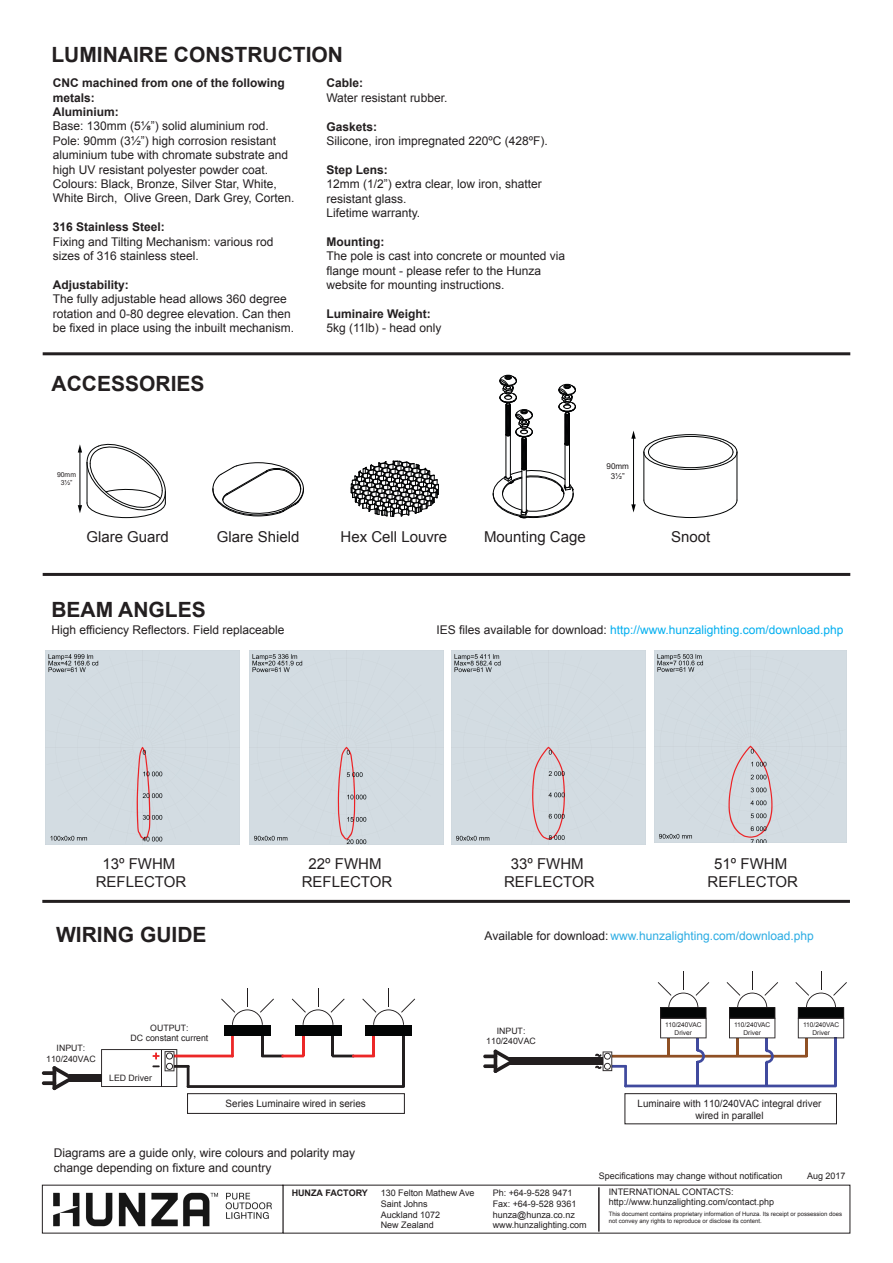
<style>
.page{position:relative;width:893px;height:1263px;background:#fff}
.page>*{position:absolute;margin:0;border:0;box-sizing:border-box;transform-origin:0 0}
.t1{font:700 21px "Arial";color:#231f20}
.t2{font:700 21px "Arial";color:#221e1f}
.t3{font:15px/18px "Arial";color:#231f20;text-align:center}
.t4{font:12px/14.4px "Arial";color:#231f20}
.t5{font:700 12px/14.4px "Arial";color:#231f20}
.t6{font:12px/14.4px "Arial";color:#221e1f}
.t7{font:12px "Arial";color:#00aeef}
.t8{font:12px "Arial";color:#2bace3}
.t9{font:10.05px/12.1px "Arial";color:#221e1f;text-align:center}
.t10{font:9px/10.8px "Arial";color:#231f20}
.t11{font:700 9px "Arial";color:#231f20}
.t12{font:8.7px/10.5px "Arial";color:#221e1f;text-align:center}
.t13{font:8.1px/9.8px "Arial";color:#231f20;text-align:center}
.t14{font:6.9px/8.2px "Arial";color:#231f20;text-align:center}
.t15{font:6.6px/7.8px "Arial";color:#231f20;text-align:center}
.t16{font:6px/7.2px "Arial";color:#231f20}
.s1{color:#231f20}
.s2{color:#221e1f}
</style>
<div class="page">
<svg style="left:643px;top:500px;width:94px;height:18px"></svg>
<hr style="left:644px;top:452px;width:1px;height:48px;background:#030505">
<hr style="left:737px;top:452px;width:1px;height:48px;background:#030505">
<svg style="left:643px;top:434px;width:94px;height:36px"></svg>
<hr style="left:633px;top:437px;width:1px;height:69px;background:#010203">
<svg style="left:631px;top:431px;width:5px;height:8px"></svg>
<svg style="left:631px;top:504px;width:5px;height:8px"></svg>
<svg style="left:351px;top:461px;width:88px;height:56px"></svg>
<svg style="left:493px;top:375px;width:83px;height:143px"></svg>
<div style="left:45px;top:650px;width:194px;height:194px;background:#d3dce2"></div>
<div style="left:249px;top:650px;width:194px;height:194px;background:#d3dce2"></div>
<div style="left:452px;top:650px;width:194px;height:194px;background:#d3dce2"></div>
<div style="left:654px;top:650px;width:192px;height:193px;background:#d3dce2"></div>
<hr style="left:43px;top:352px;width:807px;height:3px;background:#231f20">
<svg style="left:78px;top:443px;width:88px;height:75px"></svg>
<hr style="left:43px;top:573px;width:807px;height:3px;background:#231f20">
<hr style="left:261px;top:1032px;width:3px;height:24px;background:#221e1f">
<hr style="left:332px;top:1032px;width:2px;height:24px;background:#221e1f">
<hr style="left:402px;top:1032px;width:3px;height:54px;background:#221e1f">
<hr style="left:231px;top:1030px;width:3px;height:27px;background:#ec2727">
<hr style="left:302px;top:1032px;width:2px;height:24px;background:#ec2727">
<hr style="left:372px;top:1032px;width:3px;height:24px;background:#ec2727">
<div style="left:365px;top:1025px;width:47px;height:11px;background:#030505"></div>
<svg style="left:362px;top:988px;width:53px;height:37px"></svg>
<div style="left:295px;top:1025px;width:46px;height:11px;background:#030505"></div>
<svg style="left:292px;top:988px;width:53px;height:37px"></svg>
<div style="left:224px;top:1025px;width:47px;height:11px;background:#030505"></div>
<svg style="left:221px;top:988px;width:53px;height:37px"></svg>
<hr style="left:168px;top:1054px;width:66px;height:3px;background:#ec2727">
<hr style="left:168px;top:1065px;width:22px;height:3px;background:#221e1f">
<svg style="left:101px;top:1049px;width:76px;height:38px"></svg>
<hr style="left:261px;top:1054px;width:23px;height:3px;background:#221e1f">
<hr style="left:332px;top:1054px;width:23px;height:3px;background:#221e1f">
<hr style="left:281px;top:1054px;width:23px;height:3px;background:#ec2727">
<hr style="left:352px;top:1054px;width:23px;height:3px;background:#ec2727">
<div style="left:69px;top:1074px;width:33px;height:8px;background:#221e1f"></div>
<hr style="left:187px;top:1065px;width:3px;height:23px;background:#221e1f">
<hr style="left:187px;top:1085px;width:218px;height:3px;background:#221e1f">
<svg style="left:52px;top:1066px;width:17px;height:24px"></svg>
<svg style="left:42px;top:1071px;width:14px;height:4px"></svg>
<svg style="left:42px;top:1081px;width:14px;height:4px"></svg>
<div style="left:625px;top:1093px;width:212px;height:31px;border:1px solid #231f20"></div>
<hr style="left:42px;top:900px;width:808px;height:3px;background:#221e1f">
<hr style="left:834px;top:1038px;width:3px;height:48px;background:#404a9e">
<hr style="left:805px;top:1038px;width:3px;height:18px;background:#8f5024">
<hr style="left:606px;top:1055px;width:202px;height:2px;background:#8f5024">
<hr style="left:606px;top:1065px;width:21px;height:3px;background:#404a9e">
<div style="left:509px;top:1058px;width:94px;height:7px;background:#221e1f"></div>
<hr style="left:624px;top:1065px;width:3px;height:22px;background:#404a9e">
<hr style="left:624px;top:1084px;width:213px;height:3px;background:#404a9e">
<hr style="left:697px;top:1062px;width:2px;height:24px;background:#404a9e">
<hr style="left:765px;top:1062px;width:3px;height:24px;background:#404a9e">
<svg style="left:493px;top:1049px;width:22px;height:24px"></svg>
<svg style="left:483px;top:1054px;width:14px;height:4px"></svg>
<svg style="left:483px;top:1064px;width:14px;height:4px"></svg>
<svg style="left:658px;top:972px;width:51px;height:91px"></svg>
<svg style="left:727px;top:972px;width:51px;height:91px"></svg>
<svg style="left:795px;top:972px;width:52px;height:66px"></svg>
<svg style="left:595px;top:1051px;width:17px;height:20px"></svg>
<hr style="left:598px;top:1187px;width:2px;height:44px;background:#231f20">
<img style="left:53px;top:1192px;width:219px;height:35px">
<div style="left:187px;top:1093px;width:218px;height:21px;border:1px solid #231f20"></div>
<svg style="left:213px;top:462px;width:91px;height:54px"></svg>
<h1 class="t1" style="left:51px;top:41px;width:293px">LUMINAIRE CONSTRUCTION</h1>
<p class="t5" style="left:53px;top:76px;width:234px">CNC machined from one of the following metals:<br>Aluminium:</p>
<p class="t4" style="left:53px;top:119px;width:243px">Base: 130mm (5⅛”) solid aluminium rod.<br>Pole: 90mm (3½”) high corrosion resistant aluminium tube with chromate substrate and high UV resistant polyester powder coat.<br>Colours: Black, Bronze, Silver Star, White, White Birch, Olive Green, Dark Grey, Corten.</p>
<p class="t5" style="left:53px;top:220px;width:114px">316 Stainless Steel:</p>
<p class="t4" style="left:53px;top:234px;width:222px">Fixing and Tilting Mechanism: various rod sizes of 316 stainless steel.</p>
<p class="t5" style="left:53px;top:278px;width:78px">Adjustability:</p>
<p class="t4" style="left:53px;top:292px;width:243px">The fully adjustable head allows 360 degree rotation and 0-80 degree elevation. Can then be fixed in place using the inbuilt mechanism.</p>
<p class="t5" style="left:326px;top:76px;width:38px">Cable:</p>
<p class="t4" style="left:326px;top:91px;width:122px">Water resistant rubber.</p>
<p class="t5" style="left:326px;top:120px;width:52px">Gaskets:</p>
<p class="t4" style="left:326px;top:134px;width:223px">Silicone, iron impregnated 220ºC (428ºF).</p>
<p class="t5" style="left:326px;top:163px;width:63px">Step Lens:</p>
<p class="t4" style="left:326px;top:177px;width:217px">12mm (1/2”) extra clear, low iron, shatter resistant glass.<br>Lifetime warranty.</p>
<p class="t5" style="left:326px;top:235px;width:59px">Mounting:</p>
<p class="t4" style="left:326px;top:249px;width:240px">The pole is cast into concrete or mounted via flange mount - please refer to the Hunza website for mounting instructions.</p>
<p class="t5" style="left:326px;top:307px;width:106px">Luminaire Weight:</p>
<p class="t4" style="left:326px;top:321px;width:117px">5kg (11lb) - head only</p>
<h1 class="t1" style="left:52px;top:370px;width:154px">ACCESSORIES</h1>
<p class="t14" style="left:57px;top:470px;width:20px">90mm<br>3½”</p>
<p class="t3" style="left:86px;top:528px;width:84px">Glare Guard</p>
<p class="t3" style="left:217px;top:528px;width:84px">Glare Shield</p>
<h1 class="t1" style="left:51px;top:596px;width:156px">BEAM ANGLES</h1>
<p class="t6" style="left:51px;top:623px;width:235px">High efficiency Reflectors. Field replaceable</p>
<p class="t13" style="left:606px;top:461px;width:24px">90mm<br>3½”</p>
<p class="t3" style="left:340px;top:528px;width:108px">Hex Cell Louvre</p>
<p class="t3" style="left:484px;top:528px;width:103px">Mounting Cage</p>
<p class="t3" style="left:671px;top:528px;width:41px">Snoot</p>
<p class="t7" style="left:437px;top:622px;width:408px"><span class="s1">IES files available for download:</span> http://www.hunzalighting.com/download.php</p>
<p class="t3" style="left:96px;top:855px;width:92px">13º FWHM<br>REFLECTOR</p>
<p class="t3" style="left:302px;top:855px;width:92px">22º FWHM<br>REFLECTOR</p>
<p class="t3" style="left:504px;top:855px;width:92px">33º FWHM<br>REFLECTOR</p>
<p class="t3" style="left:707px;top:855px;width:92px">51º FWHM<br>REFLECTOR</p>
<h1 class="t2" style="left:56px;top:921px;width:152px">WIRING GUIDE</h1>
<p class="t8" style="left:484px;top:928px;width:331px"><span class="s2">Available for download:</span> www.hunzalighting.com/download.php</p>
<p class="t12" style="left:46px;top:1043px;width:51px">INPUT:<br>110/240VAC</p>
<p class="t12" style="left:131px;top:1022px;width:79px">OUTPUT:<br>DC constant current</p>
<p class="t12" style="left:486px;top:1025px;width:51px">INPUT:<br>110/240VAC</p>
<p class="t12" style="left:109px;top:1073px;width:44px">LED Driver</p>
<p class="t9" style="left:226px;top:1097px;width:142px">Series Luminaire wired in series</p>
<p class="t15" style="left:665px;top:1020px;width:38px">110/240VAC<br>Driver</p>
<p class="t15" style="left:734px;top:1020px;width:38px">110/240VAC<br>Driver</p>
<p class="t15" style="left:803px;top:1020px;width:38px">110/240VAC<br>Driver</p>
<p class="t9" style="left:638px;top:1097px;width:185px">Luminaire with 110/240VAC integral driver wired in parallel</p>
<p class="t6" style="left:54px;top:1146px;width:303px">Diagrams are a guide only, wire colours and polarity may change depending on fixture and country</p>
<p class="t11" style="left:292px;top:1187px;width:78px">HUNZA FACTORY</p>
<p class="t10" style="left:381px;top:1187px;width:95px">130 Felton Mathew Ave<br>Saint Johns<br>Auckland 1072<br>New Zealand</p>
<p class="t10" style="left:493px;top:1187px;width:96px">Ph: +64-9-528 9471<br>Fax: +64-9-528 9361 hunza@hunza.co.nz www.hunzalighting.com</p>
<p class="t10" style="left:609px;top:1186px;width:167px">INTERNATIONAL CONTACTS: http://www.hunzalighting.com/contact.php</p>
<p class="t10" style="left:599px;top:1170px;width:185px">Specifications may change without notification</p>
<p class="t10" style="left:807px;top:1170px;width:40px">Aug 2017</p>
<p class="t16" style="left:609px;top:1210px;width:235px">This document contains proprietary information of Hunza. Its receipt or possession does not convey any rights to reproduce or disclose its content.</p>
</div>
